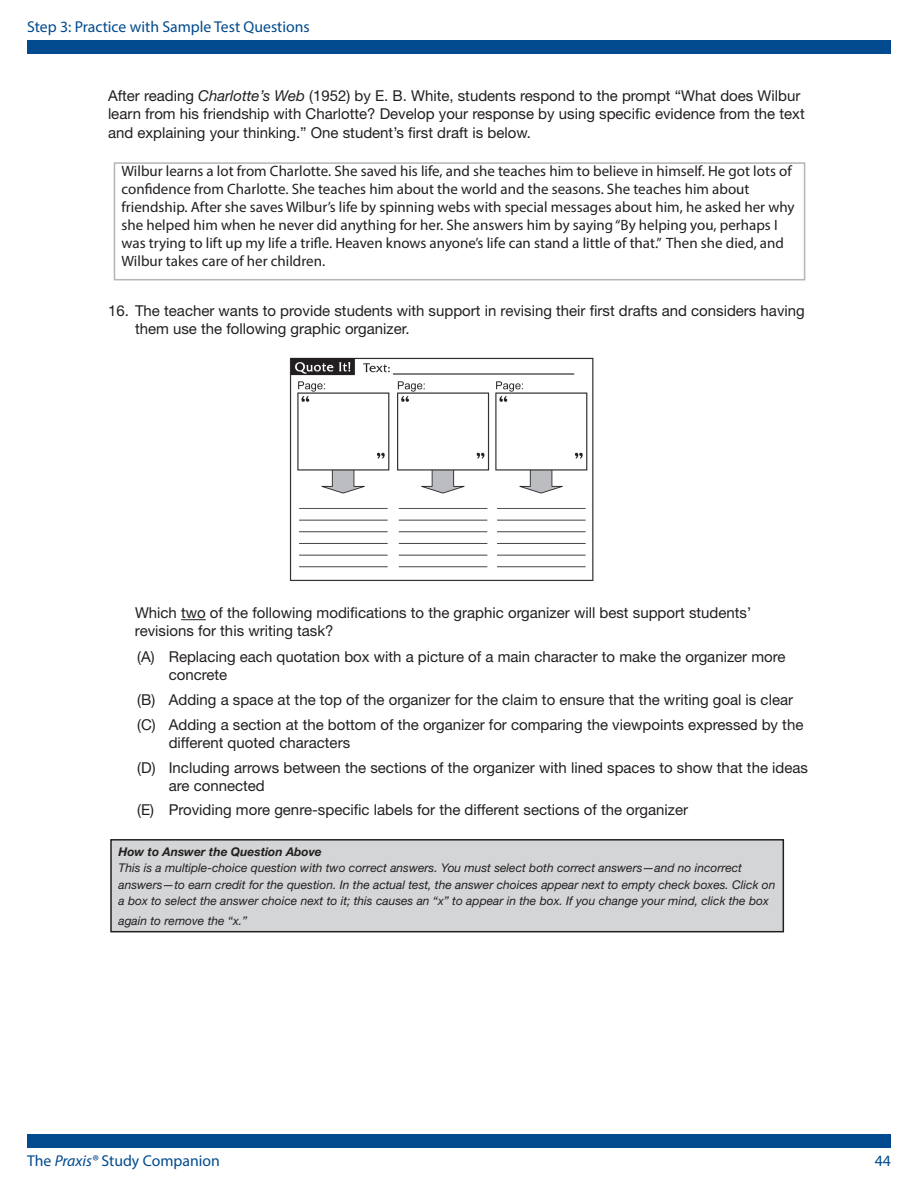
<style>
.page{position:relative;width:918px;height:1188px;background:#fff}
.page>*{position:absolute;margin:0;border:0;box-sizing:border-box;transform-origin:0 0}
.t1{font:15.75px "Myriad Pro";color:#004a8d}
.Question_Options{font:15px/18px "Myriad Pro";color:#231f20}
.Question_Options-2{font:15px/18px "Helvetica Neue LT Std";color:#231f20}
.Body{font:15px/18px "Helvetica Neue LT Std";color:#231f20}
.Question_Stem{font:15px/18px "Helvetica Neue LT Std";color:#231f20}
.Body-2{font:italic 12px/16.5px "Helvetica Neue LT Std";color:#231f20}
.Body-3{font:italic 700 12px "Helvetica Neue LT Std";color:#231f20}
.s1{font-style:italic}
</style>
<div class="page">
<div style="left:27px;top:40px;width:864px;height:14px;background:#004a8d"></div>
<div style="left:27px;top:1134px;width:864px;height:14px;background:#004a8d"></div>
<svg style="left:113px;top:162px;width:693px;height:119px"></svg>
<svg style="left:181px;top:619px;width:25px;height:1px"></svg>
<img style="left:289px;top:357px;width:305px;height:224px">
<div style="left:111px;top:840px;width:672px;height:92px;background:#d4d5d7"></div>
<div style="left:110px;top:839px;width:674px;height:93px;border:2px solid #231f20"></div>
<p class="t1" style="left:27px;top:17px;width:284px">Step 3: Practice with Sample Test Questions</p>
<p class="Body" style="left:108px;top:86px;width:698px">After reading <span class="s1">Charlotte’s Web</span> (1952) by E. B. White, students respond to the prompt “What does Wilbur learn from his friendship with Charlotte? Develop your response by using specific evidence from the text</p>
<p class="Body" style="left:108px;top:124px;width:425px">and explaining your thinking.” One student’s first draft is below.</p>
<p class="Question_Options" style="left:122px;top:162px;width:675px">Wilbur learns a lot from Charlotte. She saved his life, and she teaches him to believe in himself. He got lots of confidence from Charlotte. She teaches him about the world and the seasons. She teaches him about friendship. After she saves Wilbur’s life by spinning webs with special messages about him, he asked her why she helped him when he never did anything for her. She answers him by saying “By helping you, perhaps I was trying to lift up my life a trifle. Heaven knows anyone’s life can stand a little of that.” Then she died, and Wilbur takes care of her children.</p>
<p class="Body" style="left:135px;top:301px;width:671px;text-indent:-27px">16. The teacher wants to provide students with support in revising their first drafts and considers having them use the following graphic organizer.</p>
<p class="Question_Stem" style="left:135px;top:604px;width:618px">Which two of the following modifications to the graphic organizer will best support students’ revisions for this writing task?</p>
<p class="Question_Options-2" style="left:169px;top:648px;width:618px;text-indent:-32px">(A) Replacing each quotation box with a picture of a main character to make the organizer more concrete</p>
<p class="Question_Options-2" style="left:137px;top:691px;width:657px">(B) Adding a space at the top of the organizer for the claim to ensure that the writing goal is clear</p>
<p class="Question_Options-2" style="left:169px;top:715px;width:636px;text-indent:-32px">(C) Adding a section at the bottom of the organizer for comparing the viewpoints expressed by the different quoted characters</p>
<p class="Question_Options-2" style="left:169px;top:758px;width:641px;text-indent:-32px">(D) Including arrows between the sections of the organizer with lined spaces to show that the ideas are connected</p>
<p class="Question_Options-2" style="left:137px;top:801px;width:552px">(E) Providing more genre-specific labels for the different sections of the organizer</p>
<p class="Body-3" style="left:118px;top:844px;width:205px">How to Answer the Question Above</p>
<p class="Body-2" style="left:118px;top:860px;width:658px">This is a multiple-choice question with two correct answers. You must select both correct answers—and no incorrect answers—to earn credit for the question. In the actual test, the answer choices appear next to empty check boxes. Click on a box to select the answer choice next to it; this causes an “x” to appear in the box. If you change your mind, click the box</p>
<p class="Body-2" style="left:118px;top:912px;width:130px">again to remove the “x.”</p>
<p class="t1" style="left:27px;top:1151px;width:194px">The <span class="s1">Praxis®</span> Study Companion</p>
<p class="t1" style="left:875px;top:1151px;width:18px">44</p>
</div>
